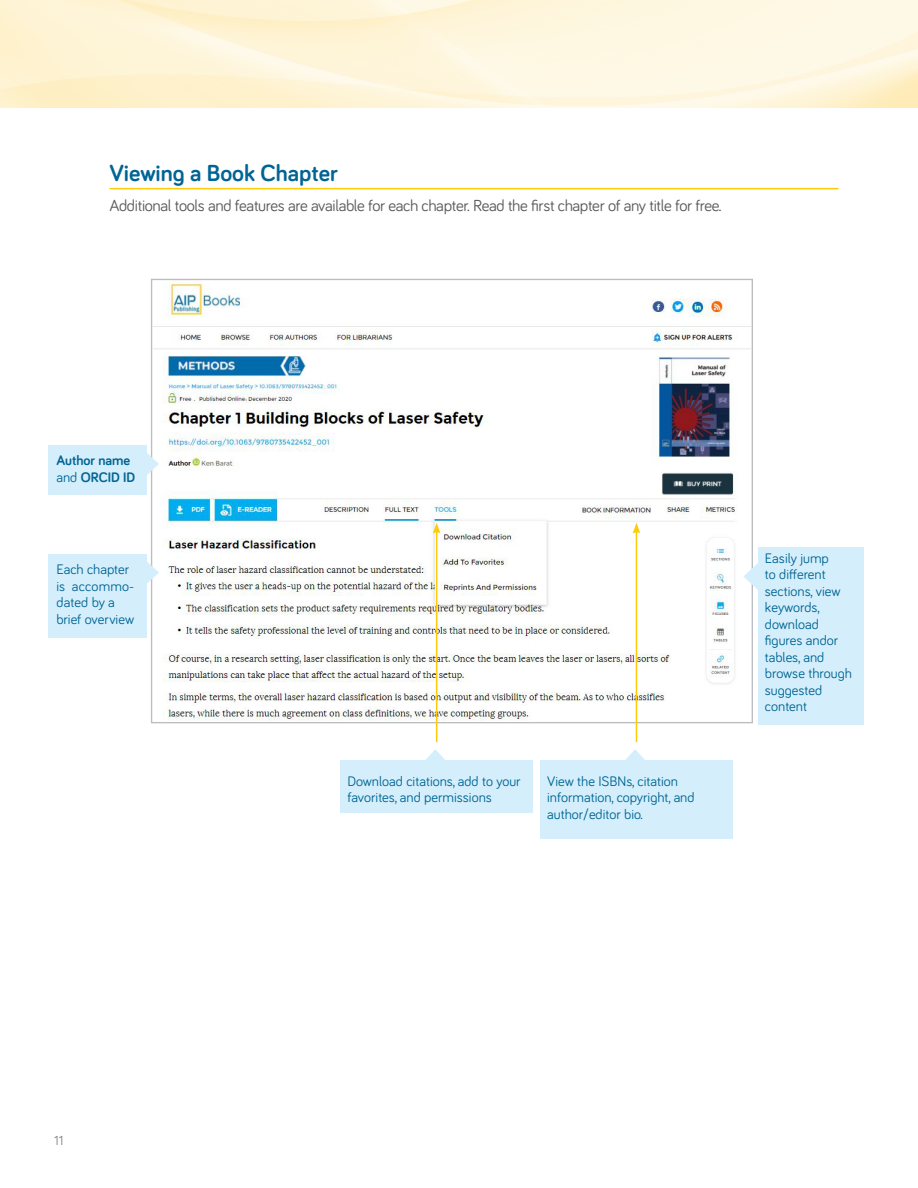
<style>
.page{position:relative;width:918px;height:1188px;background:#fff}
.page>*{position:absolute;margin:0;border:0;box-sizing:border-box;transform-origin:0 0}
.subhead{font:700 24px "Bariol";color:#006494}
.body{font:16.5px "Bariol";letter-spacing:-.02em;color:#57585a}
.call_outs{font:14.25px/16.5px "Bariol";color:#006494}
.call_outs-2{font:700 14.25px/16.5px "Bariol";color:#006494}
.t1{font:13.5px "Bariol";color:#808285}
.s1{font-weight:400}
</style>
<div class="page">
<img style="left:153px;top:283px;width:598px;height:438px">
<div style="left:49px;top:446px;width:98px;height:49px;background:#d4effb"></div>
<svg style="left:147px;top:447px;width:12px;height:34px"></svg>
<div style="left:49px;top:554px;width:98px;height:83px;background:#d4effb"></div>
<svg style="left:147px;top:556px;width:12px;height:33px"></svg>
<hr style="left:110px;top:188px;width:728px;height:1px;background:#feca0a">
<div style="left:340px;top:760px;width:192px;height:52px;background:#d4effb"></div>
<div style="left:540px;top:760px;width:192px;height:78px;background:#d4effb"></div>
<svg style="left:426px;top:749px;width:19px;height:11px"></svg>
<svg style="left:625px;top:749px;width:20px;height:11px"></svg>
<hr style="left:436px;top:531px;width:1px;height:211px;background:#feca0a">
<svg style="left:433px;top:523px;width:7px;height:10px"></svg>
<hr style="left:636px;top:531px;width:1px;height:211px;background:#feca0a">
<svg style="left:633px;top:523px;width:7px;height:10px"></svg>
<div style="left:758px;top:548px;width:106px;height:177px;background:#d4effb"></div>
<svg style="left:743px;top:560px;width:15px;height:33px"></svg>
<p class="subhead" style="left:110px;top:157px;width:230px">Viewing a Book Chapter</p>
<p class="body" style="left:110px;top:195px;width:614px">Additional tools and features are available for each chapter. Read the first chapter of any title for free.</p>
<p class="call_outs-2" style="left:56px;top:452px;width:80px">Author name <span class="s1">and</span> ORCID ID</p>
<p class="call_outs" style="left:56px;top:560px;width:79px">Each chapter is accommo&shy;dated by a brief overview</p>
<p class="call_outs" style="left:347px;top:772px;width:175px">Download citations, add to your favorites, and permissions</p>
<p class="call_outs" style="left:547px;top:772px;width:149px">View the ISBNs, citation information, copyright, and author/editor bio.</p>
<p class="call_outs" style="left:765px;top:549px;width:88px">Easily jump<br>to different sections, view keywords, download figures andor tables, and browse through suggested content</p>
<p class="t1" style="left:54px;top:1131px;width:11px">11</p>
</div>
